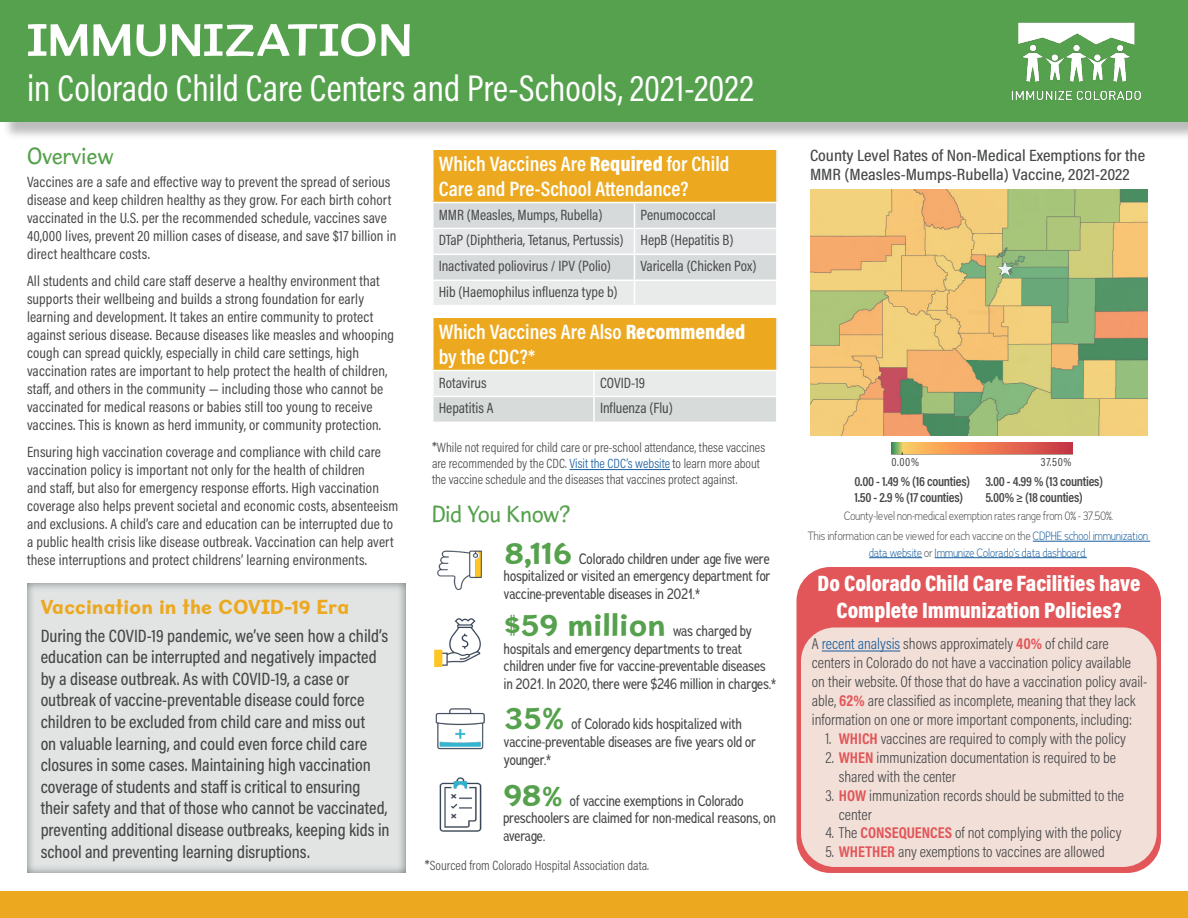
<style>
.page{position:relative;width:1188px;height:918px;background:#fff}
.page>*{position:absolute;margin:0;border:0;box-sizing:border-box;transform-origin:0 0}
.t1{font:46.5px "Sweater School Sb";color:#fff;scale:1.15 1}
.t2{font:37.5px "Acumin Pro Cond";color:#fff}
.t3{font:700 33px "Sweater School Rg";color:#56a14d}
.t4{font:24.15px "Sweater School Rg";color:#56a14d;scale:.87 1}
.t5{font:900 22.5px/27px "Acumin Pro Cond";color:#fff;text-align:center}
.t6{font:600 21px "Acumin Pro Cond";color:#fff}
.t7{font:21px "Sweater School Xb";color:#eca920}
.t8{font:500 18px/21.6px "Acumin Pro Cond";color:#464748}
.t9{font:500 16.5px/19.8px "Acumin Pro Cond";color:#464748;scale:1.1 1}
.t10{font:300 15.75px/18.9px "Acumin Pro Cond";color:#464748}
.t11{font:15px/18px "Acumin Pro Cond";letter-spacing:.01em;color:#464748}
.t12{font:14.7px/17.7px "Adrianna Condensed";color:#464748}
.t13{font:300 13.5px/16.2px "Acumin Pro Cond";color:#464748}
.t14{font:600 13.5px "Acumin Pro Cond";letter-spacing:-.02em;color:#464748}
.t15{font:300 12px/16.5px "Adrianna Condensed";color:#175d9e;text-align:center}
.t16{font:300 12px "Adrianna Condensed";color:#464748}
.t17{font:12px "Acumin Pro Cond";color:#464748}
.s1{font-weight:900}
.s2{font-weight:400;font-size:15px}
.s3{color:#175d9e}
.s4{font-family:"Sweater School Rg";font-weight:700;font-size:33px;color:#56a14d}
.s5{font-family:"Sweater School Rg";font-weight:700;font-size:30px;color:#56a14d}
.s6{color:#464748}
.s7{font-weight:700;color:#e25659}
</style>
<div class="page">
<div style="left:796px;top:567px;width:365px;height:306px;background:#e25659;border-radius:34px"></div>
<div style="left:801px;top:627px;width:356px;height:240px;background:#f2dfd8;border-radius:34px"></div>
<div style="left:2px;top:2px;width:1186px;height:138px;background:#231f20;opacity:.3"></div>
<div style="left:0;top:0;width:1188px;height:122px;background:#56a14d"></div>
<img style="left:1011px;top:22px;width:130px;height:78px">
<div style="left:0;top:891px;width:1188px;height:27px;background:#eca920"></div>
<img style="left:439px;top:777px;width:43px;height:55px">
<img style="left:434px;top:618px;width:47px;height:48px">
<img style="left:437px;top:550px;width:45px;height:40px">
<img style="left:435px;top:708px;width:50px;height:42px">
<hr style="left:1033px;top:541px;width:117px;height:1px;background:#175d9e">
<hr style="left:869px;top:557px;width:53px;height:1px;background:#175d9e">
<hr style="left:935px;top:557px;width:152px;height:1px;background:#175d9e">
<div style="left:433px;top:149px;width:344px;height:53px;background:#eca920"></div>
<hr style="left:432px;top:148px;width:202px;height:2px;background:#fff">
<hr style="left:432px;top:150px;width:2px;height:52px;background:#fff">
<hr style="left:634px;top:148px;width:144px;height:2px;background:#fff">
<hr style="left:776px;top:150px;width:2px;height:52px;background:#ebeded">
<svg style="left:433px;top:202px;width:343px;height:103px;background:#e0e3e3"></svg>
<hr style="left:570px;top:469px;width:100px;height:1px;background:#175d9e">
<div style="left:23px;top:577px;width:383px;height:297px;background:#4b5757;opacity:.75"></div>
<hr style="left:822px;top:651px;width:78px;height:1px;background:#175d9e">
<div style="left:433px;top:317px;width:344px;height:53px;background:#eca920"></div>
<svg style="left:434px;top:371px;width:342px;height:51px;background:#e0e3e3"></svg>
<hr style="left:432px;top:316px;width:162px;height:2px;background:#fff">
<hr style="left:432px;top:318px;width:2px;height:52px;background:#fff">
<hr style="left:594px;top:316px;width:184px;height:2px;background:#fff">
<hr style="left:432px;top:396px;width:162px;height:1px;background:#fff">
<hr style="left:594px;top:396px;width:184px;height:1px;background:#fff">
<hr style="left:776px;top:318px;width:2px;height:52px;background:#ebeded">
<hr style="left:593px;top:371px;width:2px;height:25px;background:#fff">
<hr style="left:593px;top:397px;width:2px;height:25px;background:#fff">
<img style="left:810px;top:189px;width:337px;height:247px">
<img style="left:998px;top:261px;width:15px;height:14px">
<img style="left:891px;top:443px;width:182px;height:11px">
<p class="t1" style="left:27px;top:12px;width:337px">IMMUNIZATION</p>
<p class="t2" style="left:27px;top:64px;width:728px">in Colorado Child Care Centers and Pre-Schools, 2021-2022</p>
<p class="t4" style="left:27px;top:142px;width:101px">Overview</p>
<p class="t11" style="left:27px;top:173px;width:371px">Vaccines are a safe and effective way to prevent the spread of serious disease and keep children healthy as they grow. For each birth cohort vaccinated in the U.S. per the recommended schedule, vaccines save 40,000 lives, prevent 20 million cases of disease, and save $17 billion in direct healthcare costs.</p>
<p class="t11" style="left:27px;top:272px;width:369px">All students and child care staff deserve a healthy environment that supports their wellbeing and builds a strong foundation for early learning and development. It takes an entire community to protect against serious disease. Because diseases like measles and whooping cough can spread quickly, especially in child care settings, high vaccination rates are important to help protect the health of children, staff, and others in the community — including those who cannot be vaccinated for medical reasons or babies still too young to receive vaccines. This is known as herd immunity, or community protection.</p>
<p class="t11" style="left:27px;top:442px;width:373px">Ensuring high vaccination coverage and compliance with child care vaccination policy is important not only for the health of children<br>and staff, but also for emergency response efforts. High vaccination coverage also helps prevent societal and economic costs, absenteeism and exclusions. A child’s care and education can be interrupted due to a public health crisis like disease outbreak. Vaccination can help avert these interruptions and protect childrens’ learning environments.</p>
<p class="t7" style="left:40px;top:594px;width:310px">Vaccination in the COVID-19 Era</p>
<p class="t8" style="left:41px;top:624px;width:351px">During the COVID-19 pandemic, we’ve seen how a child’s education can be interrupted and negatively impacted by a disease outbreak. As with COVID-19, a case or outbreak of vaccine-preventable disease could force children to be excluded from child care and miss out<br>on valuable learning, and could even force child care closures in some cases. Maintaining high vaccination coverage of students and staff is critical to ensuring their safety and that of those who cannot be vaccinated, preventing additional disease outbreaks, keeping kids in school and preventing learning disruptions.</p>
<p class="t6" style="left:439px;top:150px;width:292px">Which Vaccines Are <span class="s1">Required</span> for Child</p>
<p class="t6" style="left:439px;top:175px;width:251px">Care and Pre-School Attendance?</p>
<p class="t11" style="left:439px;top:205px;width:165px">MMR (Measles, Mumps, Rubella)</p>
<p class="t11" style="left:640px;top:205px;width:77px">Penumococcal</p>
<p class="t11" style="left:439px;top:231px;width:186px">DTaP (Diphtheria, Tetanus, Pertussis)</p>
<p class="t11" style="left:640px;top:231px;width:95px">HepB (Hepatitis B)</p>
<p class="t11" style="left:439px;top:257px;width:174px">Inactivated poliovirus / IPV (Polio)</p>
<p class="t11" style="left:640px;top:257px;width:118px">Varicella (Chicken Pox)</p>
<p class="t11" style="left:439px;top:283px;width:180px">Hib (Haemophilus influenza type b)</p>
<p class="t6" style="left:439px;top:318px;width:308px">Which Vaccines Are Also <span class="s1">Recommended</span></p>
<p class="t6" style="left:439px;top:343px;width:98px">by the CDC?*</p>
<p class="t11" style="left:439px;top:373px;width:49px">Rotavirus</p>
<p class="t11" style="left:600px;top:373px;width:47px">COVID-19</p>
<p class="t11" style="left:439px;top:399px;width:56px">Hepatitis A</p>
<p class="t11" style="left:600px;top:399px;width:74px">Influenza (Flu)</p>
<p class="t13" style="left:432px;top:439px;width:335px"><span class="s2">*</span>While not required for child care or pre-school attendance, these vaccines are recommended by the CDC. <span class="s3">Visit the CDC’s website</span> to learn more about the vaccine schedule and the diseases that vaccines protect against.</p>
<p class="t4" style="left:432px;top:499px;width:160px">Did You Know?</p>
<p class="t3" style="left:504px;top:532px;width:70px">8,116</p>
<p class="t12" style="left:504px;top:550px;width:268px;text-align:justify;text-indent:75px">Colorado children under age five were hospitalized or visited an emergency department for vaccine-preventable diseases in 2021.*</p>
<p class="t3" style="left:504px;top:604px;width:164px">$59 million</p>
<p class="t12" style="left:504px;top:622px;width:274px;text-indent:169px">was charged by hospitals and emergency departments to treat children under five for vaccine-preventable diseases in 2021. In 2020, there were $246 million in charges.*</p>
<p class="t3" style="left:504px;top:698px;width:62px">35%</p>
<p class="t12" style="left:504px;top:715px;width:254px;text-indent:68px">of Colorado kids hospitalized with vaccine-preventable diseases are five years old or younger.*</p>
<p class="t12" style="left:503px;top:792px;width:274px"><span class="s4">98</span><span class="s5">%</span> of vaccine exemptions in Colorado preschoolers are claimed for non-medical reasons, on average.</p>
<p class="t13" style="left:425px;top:857px;width:226px"><span class="s2">*</span>Sourced from Colorado Hospital Association data.</p>
<p class="t9" style="left:810px;top:145px;width:306px">County Level Rates of Non-Medical Exemptions for the<br>MMR (Measles-Mumps-Rubella) Vaccine, 2021-2022</p>
<p class="t17" style="left:891px;top:454px;width:29px">0.00%</p>
<p class="t17" style="left:1041px;top:454px;width:32px">37.50%</p>
<p class="t14" style="left:985px;top:472px;width:119px">3.00 - 4.99 % (13 counties)</p>
<p class="t14" style="left:985px;top:489px;width:99px">5.00% ≥ (18 counties)</p>
<p class="t14" style="left:854px;top:472px;width:117px">0.00 - 1.49 % (16 counties)</p>
<p class="t14" style="left:854px;top:489px;width:110px">1.50 - 2.9 % (17 counties)</p>
<p class="t16" style="left:844px;top:508px;width:271px">County-level non-medical exemption rates range from 0% - 37.50%.</p>
<p class="t15" style="left:808px;top:527px;width:342px"><span class="s6">This information can be viewed for each vaccine on the</span> CDPHE school immunization data website <span class="s6">or</span> Immunize Colorado’s data dashboard.</p>
<p class="t5" style="left:818px;top:569px;width:324px">Do Colorado Child Care Facilities have<br>Complete Immunization Policies?</p>
<p class="t10" style="left:812px;top:634px;width:337px">A <span class="s3">recent analysis</span> shows approximately <span class="s7">40%</span> of child care centers in Colorado do not have a vaccination policy available on their website. Of those that do have a vaccination policy avail&shy;able, <span class="s7">62%</span> are classified as incomplete, meaning that they lack information on one or more important components, including:</p>
<p class="t10" style="left:825px;top:729px;width:302px">1. <span class="s7">WHICH</span> vaccines are required to comply with the policy</p>
<p class="t10" style="left:839px;top:748px;width:279px;text-indent:-14px">2. <span class="s7">WHEN</span> immunization documentation is required to be shared with the center</p>
<p class="t10" style="left:839px;top:786px;width:287px;text-indent:-14px">3. <span class="s7">HOW</span> immunization records should be submitted to the center</p>
<p class="t10" style="left:825px;top:823px;width:298px">4. The <span class="s7">CONSEQUENCES</span> of not complying with the policy</p>
<p class="t10" style="left:825px;top:842px;width:281px">5. <span class="s7">WHETHER</span> any exemptions to vaccines are allowed</p>
</div>
